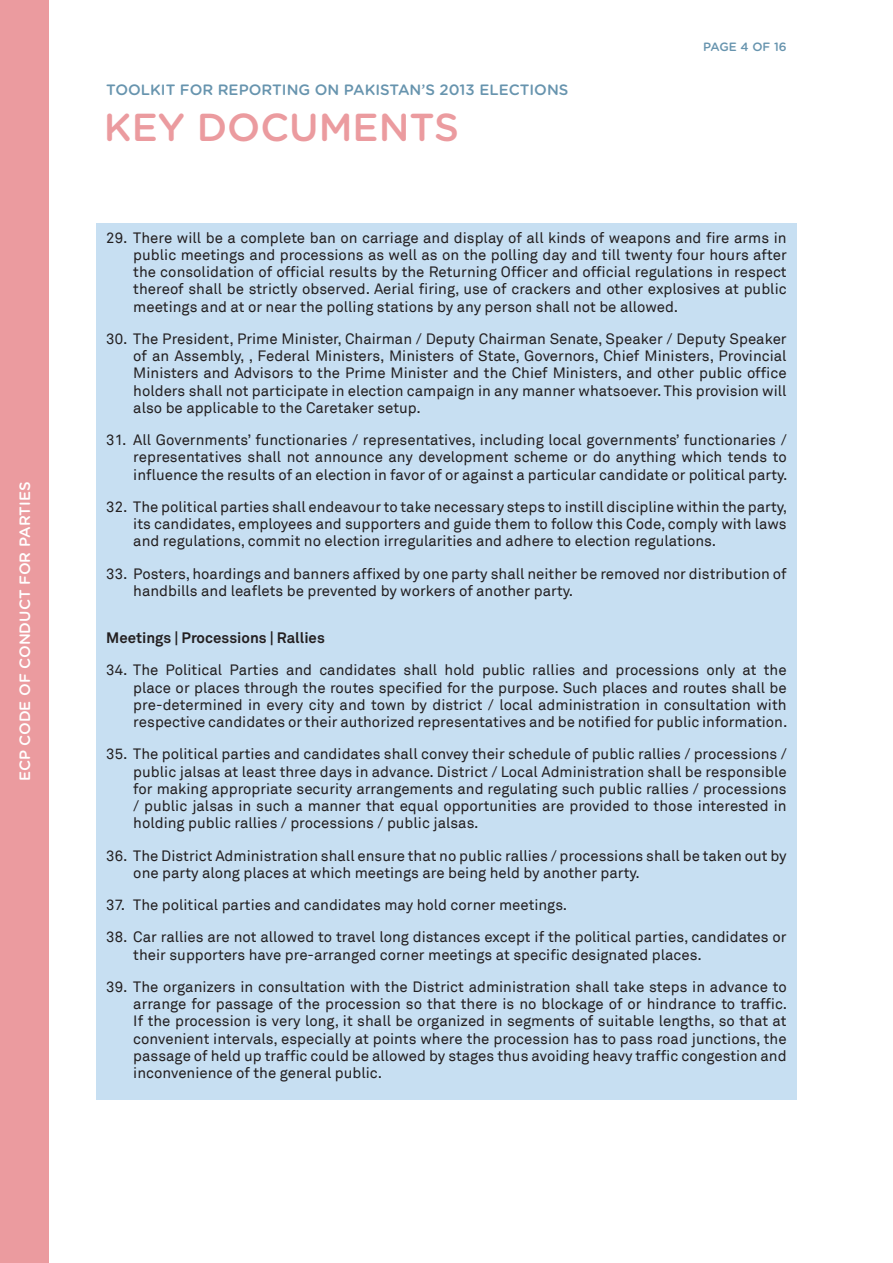
<style>
.page{position:relative;width:893px;height:1263px;background:#fff}
.page>*{position:absolute;margin:0;border:0;box-sizing:border-box;transform-origin:0 0}
.t1{font:500 39px "Gotham Rounded";color:#eb9b9f}
.t2{font:15px/17.2px "Akkurat";color:#231f20;text-align:justify}
.t3{font:500 15px "Gotham Rounded";color:#6794ae}
.t4{font:700 15px "Akkurat Pro";color:#231f20}
.t5{font:500 15px "Gotham Rounded";letter-spacing:-.01em;color:#fff}
.t6{font:500 12px "Gotham Rounded";color:#6794ae}
</style>
<div class="page">
<div style="left:96px;top:223px;width:701px;height:876px;background:#c7dff2"></div>
<div style="left:0;top:0;width:49px;height:1263px;background:#eb9b9f"></div>
<p class="t5" style="left:14px;top:781px;width:300px;rotate:-90deg">ECP CODE OF CONDUCT FOR PARTIES</p>
<p class="t3" style="left:106px;top:79px;width:464px">TOOLKIT FOR REPORTING ON PAKISTAN’S 2013 ELECTIONS</p>
<h1 class="t1" style="left:104px;top:100px;width:243px">KEY DOCUMENTS</h1>
<p class="t6" style="left:703px;top:38px;width:17px">PAGE</p>
<p class="t6" style="left:741px;top:38px;width:48px">4 OF 16</p>
<p class="t2" style="left:133px;top:229px;width:655px;text-indent:-27px">29. There will be a complete ban on carriage and display of all kinds of weapons and fire arms in public meetings and processions as well as on the polling day and till twenty four hours after the consolidation of official results by the Returning Officer and official regulations in respect thereof shall be strictly observed. Aerial firing, use of crackers and other explosives at public meetings and at or near the polling stations by any person shall not be allowed.</p>
<p class="t2" style="left:133px;top:330px;width:655px;text-indent:-27px">30. The President, Prime Minister, Chairman / Deputy Chairman Senate, Speaker / Deputy Speaker of an Assembly, , Federal Ministers, Ministers of State, Governors, Chief Ministers, Provincial Ministers and Advisors to the Prime Minister and the Chief Ministers, and other public office holders shall not participate in election campaign in any manner whatsoever. This provision will also be applicable to the Caretaker setup.</p>
<p class="t2" style="left:133px;top:432px;width:656px;text-indent:-27px">31. All Governments’ functionaries / representatives, including local governments’ functionaries / representatives shall not announce any development scheme or do anything which tends to influence the results of an election in favor of or against a particular candidate or political party.</p>
<p class="t2" style="left:133px;top:498px;width:655px;text-indent:-27px">32. The political parties shall endeavour to take necessary steps to instill discipline within the party, its candidates, employees and supporters and guide them to follow this Code, comply with laws and regulations, commit no election irregularities and adhere to election regulations.</p>
<p class="t2" style="left:133px;top:565px;width:655px;text-indent:-27px">33. Posters, hoardings and banners affixed by one party shall neither be removed nor distribution of handbills and leaflets be prevented by workers of another party.</p>
<p class="t4" style="left:106px;top:628px;width:220px">Meetings | Processions | Rallies</p>
<p class="t2" style="left:133px;top:662px;width:656px;text-indent:-27px">34. The Political Parties and candidates shall hold public rallies and processions only at the place or places through the routes specified for the purpose. Such places and routes shall be pre-determined in every city and town by district / local administration in consultation with respective candidates or their authorized representatives and be notified for public information.</p>
<p class="t2" style="left:133px;top:746px;width:655px;text-indent:-27px">35. The political parties and candidates shall convey their schedule of public rallies / processions / public jalsas at least three days in advance. District / Local Administration shall be responsible for making appropriate security arrangements and regulating such public rallies / processions / public jalsas in such a manner that equal opportunities are provided to those interested in holding public rallies / processions / public jalsas.</p>
<p class="t2" style="left:133px;top:847px;width:655px;text-indent:-27px">36. The District Administration shall ensure that no public rallies / processions shall be taken out by one party along places at which meetings are being held by another party.</p>
<p class="t2" style="left:106px;top:897px;width:462px">37. The political parties and candidates may hold corner meetings.</p>
<p class="t2" style="left:133px;top:929px;width:655px;text-indent:-27px">38. Car rallies are not allowed to travel long distances except if the political parties, candidates or their supporters have pre-arranged corner meetings at specific designated places.</p>
<p class="t2" style="left:133px;top:978px;width:655px;text-indent:-27px">39. The organizers in consultation with the District administration shall take steps in advance to arrange for passage of the procession so that there is no blockage of or hindrance to traffic.<br>If the procession is very long, it shall be organized in segments of suitable lengths, so that at convenient intervals, especially at points where the procession has to pass road junctions, the passage of held up traffic could be allowed by stages thus avoiding heavy traffic congestion and inconvenience of the general public.</p>
</div>
